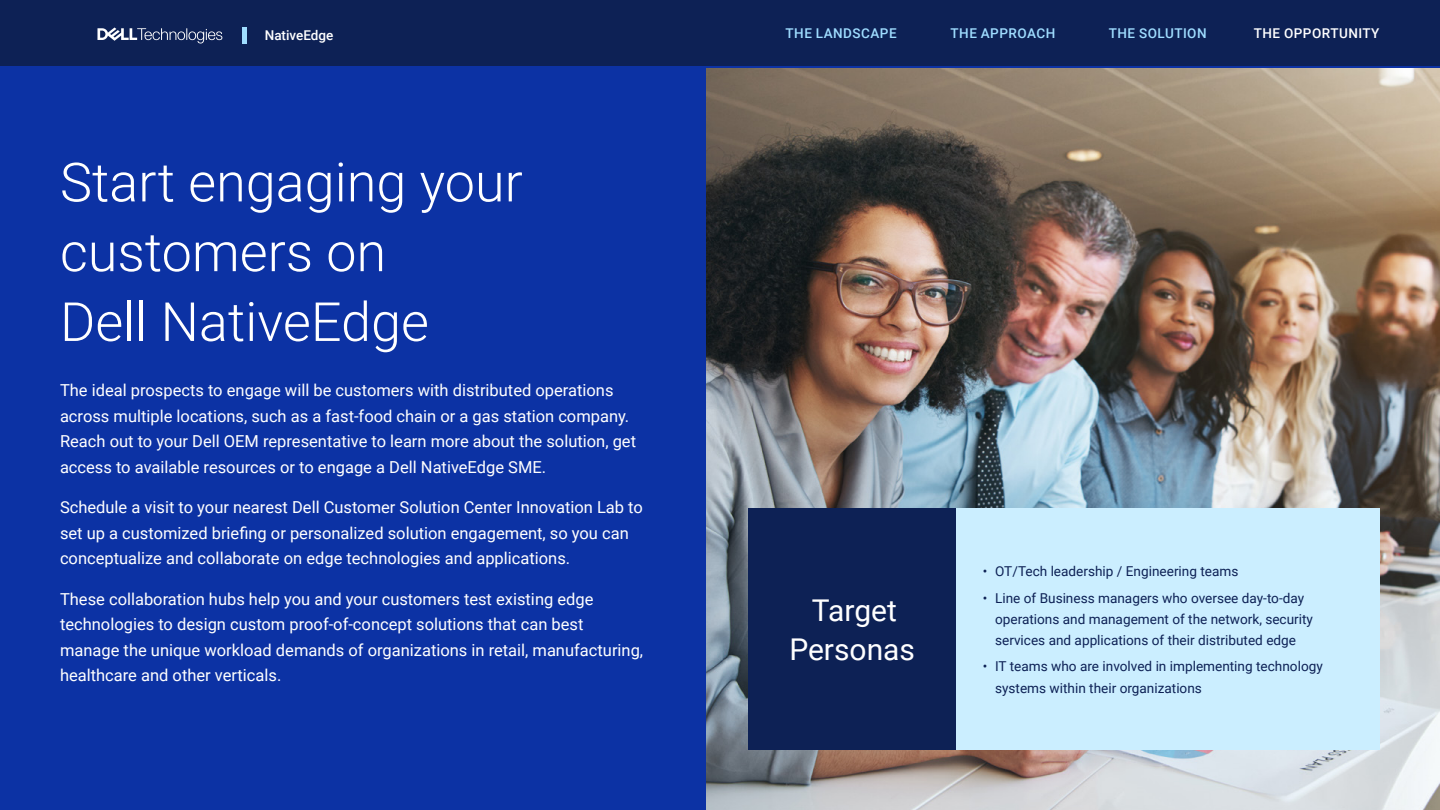
<style>
.page{position:relative;width:1440px;height:810px;background:#fff}
.page>*{position:absolute;margin:0;border:0;box-sizing:border-box;transform-origin:0 0}
.t1{font:300 54px/69.8px "Roboto";color:#fff}
.t2{font:30px/39.8px "Roboto";color:#fff;text-align:center}
.t3{font:16.5px/25.5px "Roboto";color:#fff}
.t4{font:13.58px/21.1px "Roboto";color:#0d2155}
.t5{font:500 13.5px "Roboto";letter-spacing:.035em;color:#9fddff}
.t6{font:500 13.5px "Roboto";letter-spacing:.02em;color:#fff}
.t7{font:500 13.5px "Roboto";color:#fff}
</style>
<div class="page">
<div style="left:0;top:0;width:1090px;height:810px;background:#0c32a4"></div>
<img style="left:706px;top:68px;width:734px;height:742px">
<div style="left:957px;top:508px;width:423px;height:242px;background:#cbeeff"></div>
<div style="left:748px;top:508px;width:208px;height:242px;background:#0d2155"></div>
<div style="left:0;top:0;width:1440px;height:65px;background:#0d2155"></div>
<svg style="left:97px;top:27px;width:125px;height:17px"></svg>
<hr style="left:242px;top:27px;width:4px;height:17px;background:#9fddff">
<p class="t7" style="left:265px;top:26px;width:70px">NativeEdge</p>
<p class="t5" style="left:786px;top:23px;width:113px">THE LANDSCAPE</p>
<p class="t5" style="left:951px;top:23px;width:106px">THE APPROACH</p>
<p class="t5" style="left:1109px;top:23px;width:99px">THE SOLUTION</p>
<p class="t6" style="left:1254px;top:23px;width:127px">THE OPPORTUNITY</p>
<h1 class="t1" style="left:60px;top:145px;width:464px">Start engaging your customers on<br>Dell NativeEdge</h1>
<p class="t3" style="left:60px;top:377px;width:578px">The ideal prospects to engage will be customers with distributed operations across multiple locations, such as a fast-food chain or a gas station company.<br>Reach out to your Dell OEM representative to learn more about the solution, get access to available resources or to engage a Dell NativeEdge SME.</p>
<p class="t3" style="left:60px;top:494px;width:584px">Schedule a visit to your nearest Dell Customer Solution Center Innovation Lab to set up a customized briefing or personalized solution engagement, so you can conceptualize and collaborate on edge technologies and applications.</p>
<p class="t3" style="left:60px;top:586px;width:585px">These collaboration hubs help you and your customers test existing edge technologies to design custom proof-of-concept solutions that can best manage the unique workload demands of organizations in retail, manufacturing, healthcare and other verticals.</p>
<h2 class="t2" style="left:789px;top:589px;width:127px">Target<br>Personas</h2>
<p class="t4" style="left:983px;top:560px;width:257px">• OT/Tech leadership / Engineering teams</p>
<p class="t4" style="left:995px;top:587px;width:319px;text-indent:-12px">• Line of Business managers who oversee day-to-day operations and management of the network, security services and applications of their distributed edge</p>
<p class="t4" style="left:995px;top:656px;width:329px;text-indent:-12px">• IT teams who are involved in implementing technology systems within their organizations</p>
</div>
